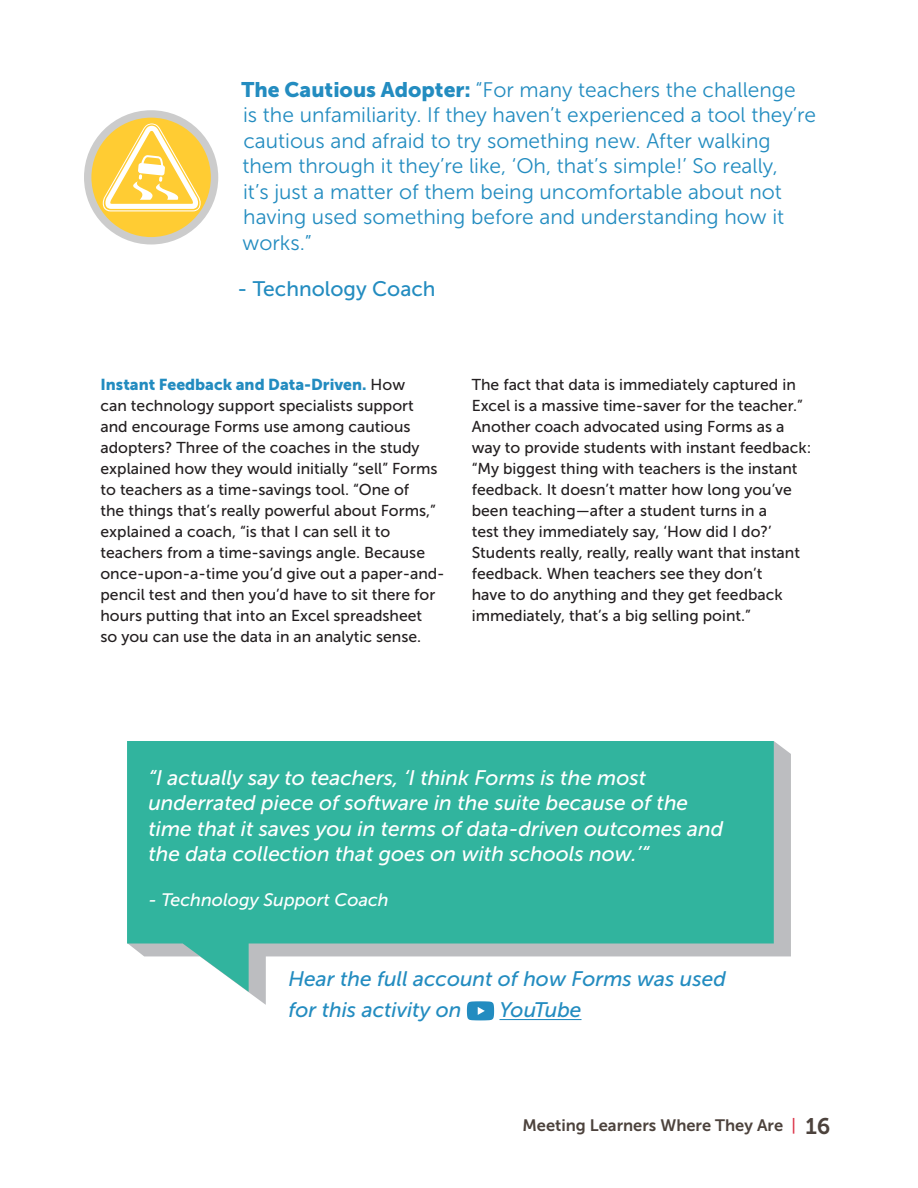
<style>
.page{position:relative;width:918px;height:1188px;background:#fff}
.page>*{position:absolute;margin:0;border:0;box-sizing:border-box;transform-origin:0 0}
.Callout_Text{font:21px/25.5px "Museo Sans 300";color:#238cc0}
.t1{font:italic 21px/25.5px "Museo Sans 500";color:#fff}
.Callout_Text-2{font:italic 21px/31.5px "Museo Sans 500";color:#238cc0}
.Callout_Text-3{font:21px "Museo Sans 500";color:#238cc0}
.Callout_Text-4{font:italic 21px "Museo Sans 500";letter-spacing:-.025em;color:#238cc0}
.Callout_Text-5{font:italic 18px "Museo Sans 500";color:#fff}
.t2{font:16.5px "Museo Sans 700";color:#4c423c}
.Main_Body_Text{font:15.75px/21px "Museo Sans 500";color:#231f20}
.s1{font-family:"Museo Sans 900"}
.s2{font-family:"Museo Sans 900";color:#238cc0}
.s3{color:#fff}
.s4{font-family:"Museo Slab 500";color:#dc3348}
.s5{font-size:22.5px}
</style>
<div class="page">
<svg style="left:88px;top:114px;width:127px;height:127px;background:#f4cc53"></svg>
<div style="left:84px;top:110px;width:134px;height:134px;border:7px solid #ccc;border-radius:50%"></div>
<svg style="left:103px;top:123px;width:98px;height:88px"></svg>
<svg style="left:248px;top:741px;width:543px;height:264px"></svg>
<svg style="left:127px;top:741px;width:647px;height:251px;background:#53beac"></svg>
<hr style="left:500px;top:1019px;width:82px;height:1px;background:#238cc0">
<svg style="left:467px;top:1001px;width:27px;height:19px"></svg>
<p class="Callout_Text" style="left:242px;top:77px;width:576px"><span class="s1">The Cautious Adopter:</span> “For many teachers the challenge<br>is the unfamiliarity. If they haven’t experienced a tool they’re cautious and afraid to try something new. After walking them through it they’re like, ‘Oh, that’s simple!’ So really,<br>it’s just a matter of them being uncomfortable about not having used something before and understanding how it works.”</p>
<p class="Callout_Text-3" style="left:237px;top:277px;width:200px">- Technology Coach</p>
<p class="Main_Body_Text" style="left:100px;top:374px;width:346px"><span class="s2">Instant Feedback and Data-Driven.</span> How<br>can technology support specialists support and encourage Forms use among cautious adopters? Three of the coaches in the study explained how they would initially “sell” Forms to teachers as a time-savings tool. “One of<br>the things that’s really powerful about Forms,” explained a coach, “is that I can sell it to teachers from a time-savings angle. Because once-upon-a-time you’d give out a paper-and&shy;pencil test and then you’d have to sit there for hours putting that into an Excel spreadsheet<br>so you can use the data in an analytic sense.</p>
<p class="Main_Body_Text" style="left:472px;top:374px;width:341px">The fact that data is immediately captured in Excel is a massive time-saver for the teacher.” Another coach advocated using Forms as a way to provide students with instant feedback: “My biggest thing with teachers is the instant feedback. It doesn’t matter how long you’ve been teaching—after a student turns in a<br>test they immediately say, ‘How did I do?’ Students really, really, really want that instant feedback. When teachers see they don’t<br>have to do anything and they get feedback immediately, that’s a big selling point.”</p>
<p class="t1" style="left:148px;top:765px;width:576px">“I actually say to teachers, ‘I think Forms is the most underrated piece of software in the suite because of the time that it saves you in terms of data-driven outcomes and the data collection that goes on with schools now.’“</p>
<p class="Callout_Text-5" style="left:148px;top:890px;width:242px">- Technology Support Coach</p>
<p class="Callout_Text-2" style="left:288px;top:963px;width:439px">Hear the full account of how Forms was used for this activity on</p>
<p class="Callout_Text-4" style="left:500px;top:999px;width:89px">YouTube<span class="s3">.</span></p>
<p class="t2" style="left:522px;top:1116px;width:310px">Meeting Learners Where They Are <span class="s4">|</span> <span class="s5">16</span></p>
</div>
